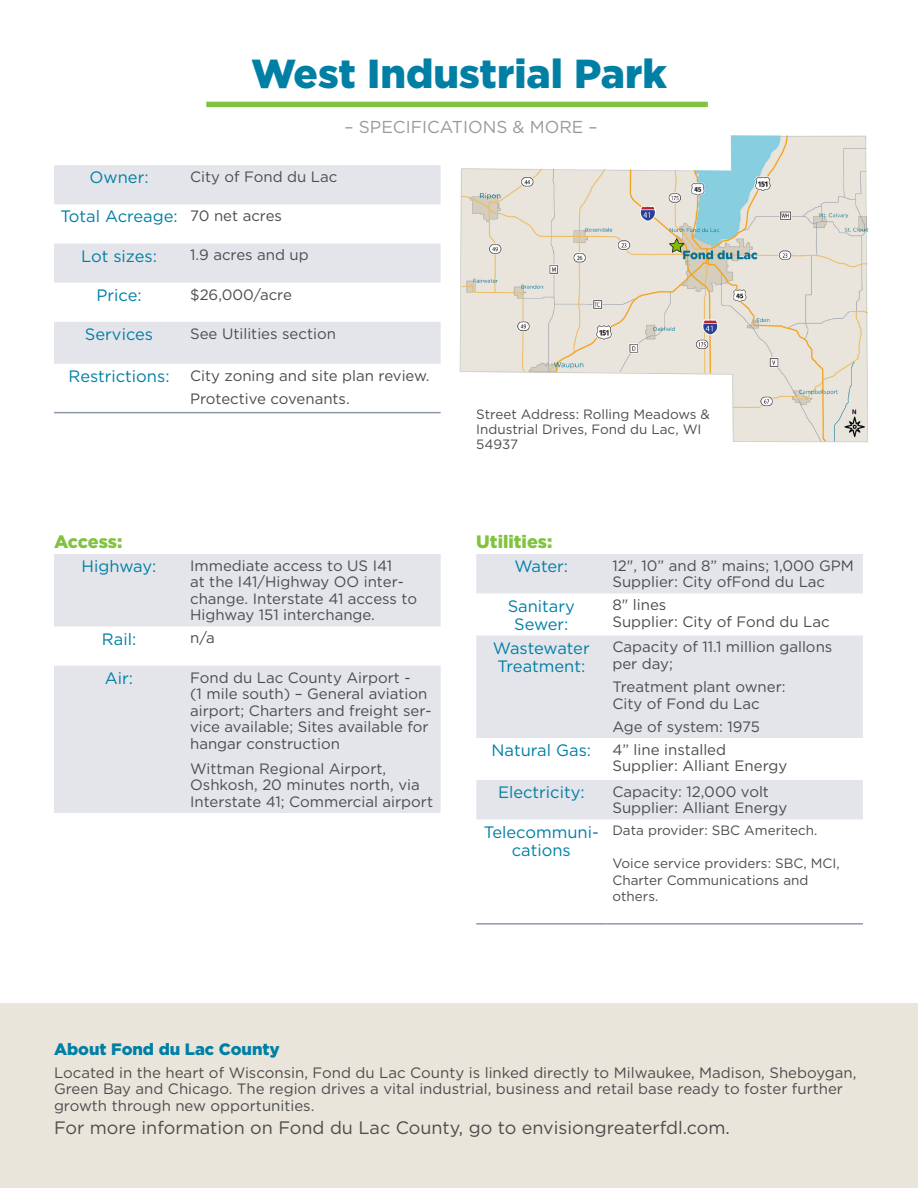
<style>
.page{position:relative;width:918px;height:1188px;background:#fff}
.page>*{position:absolute;margin:0;border:0;box-sizing:border-box;transform-origin:0 0}
.t1{font:900 40.5px "Gotham";color:#007fa5}
.t2{font:18px "Gotham";color:#4b4c4d}
.t3{font:900 18px "Gotham";color:#81c340}
.t4{font:17.25px "Gotham";color:#9a9a95}
.t5{font:16.5px/18px "Gotham";color:#007fa5}
.t6{font:900 16.5px "Gotham";color:#007fa5}
.t7{font:15px/16.5px "Gotham";color:#4b4c4d}
.t8{font:13.5px/16.5px "Gotham";color:#4b4c4d}
</style>
<div class="page">
<img style="left:402px;top:101px;width:467px;height:342px">
<div style="left:0;top:1003px;width:918px;height:185px;background:#e9e5db"></div>
<div style="left:206px;top:102px;width:502px;height:5px;background:#81c340"></div>
<svg style="left:54px;top:165px;width:387px;height:199px;fill:#e4e5ea"></svg>
<hr style="left:54px;top:412px;width:130px;height:1px;background:#8e96a9">
<hr style="left:184px;top:412px;width:257px;height:1px;background:#8e96a9">
<svg style="left:476px;top:554px;width:387px;height:265px;fill:#e4e5ea"></svg>
<hr style="left:476px;top:923px;width:130px;height:2px;background:#8e96a9">
<hr style="left:606px;top:923px;width:257px;height:2px;background:#8e96a9">
<svg style="left:54px;top:554px;width:387px;height:259px;fill:#e4e5ea"></svg>
<p class="t1" style="left:251px;top:50px;width:417px">West Industrial Park</p>
<p class="t4" style="left:345px;top:117px;width:255px">– SPECIFICATIONS &amp; MORE –</p>
<p class="t5" style="left:90px;top:168px;width:61px">Owner:</p>
<p class="t7" style="left:190px;top:168px;width:149px">City of Fond du Lac</p>
<p class="t5" style="left:60px;top:207px;width:119px">Total Acreage:</p>
<p class="t7" style="left:190px;top:208px;width:93px">70 net acres</p>
<p class="t5" style="left:81px;top:246px;width:77px">Lot sizes:</p>
<p class="t7" style="left:190px;top:247px;width:120px">1.9 acres and up</p>
<p class="t5" style="left:96px;top:286px;width:47px">Price:</p>
<p class="t7" style="left:190px;top:286px;width:103px">$26,000/acre</p>
<p class="t5" style="left:85px;top:325px;width:70px">Services</p>
<p class="t7" style="left:190px;top:325px;width:147px">See Utilities section</p>
<p class="t5" style="left:69px;top:367px;width:102px">Restrictions:</p>
<p class="t7" style="left:190px;top:367px;width:241px">City zoning and site plan review.</p>
<p class="t7" style="left:190px;top:390px;width:161px">Protective covenants.</p>
<p class="t8" style="left:476px;top:407px;width:235px;line-height:15px">Street Address: Rolling Meadows &amp;<br>Industrial Drives, Fond du Lac, WI<br>54937</p>
<p class="t3" style="left:54px;top:531px;width:70px">Access:</p>
<p class="t3" style="left:476px;top:531px;width:78px">Utilities:</p>
<p class="t5" style="left:82px;top:557px;width:76px">Highway:</p>
<p class="t7" style="left:190px;top:557px;width:228px">Immediate access to US I41<br>at the I41/Highway OO inter&shy;change. Interstate 41 access to<br>Highway 151 interchange.</p>
<p class="t5" style="left:102px;top:629px;width:36px">Rail:</p>
<p class="t7" style="left:190px;top:630px;width:26px">n/a</p>
<p class="t5" style="left:105px;top:669px;width:30px">Air:</p>
<p class="t7" style="left:190px;top:669px;width:222px">Fond du Lac County Airport -</p>
<p class="t7" style="left:190px;top:685px;width:243px">(1 mile south) – General aviation airport; Charters and freight ser&shy;vice available; Sites available for hangar construction</p>
<p class="t7" style="left:190px;top:760px;width:244px">Wittman Regional Airport,<br>Oshkosh, 20 minutes north, via<br>Interstate 41; Commercial airport</p>
<p class="t5" style="left:515px;top:557px;width:55px">Water:</p>
<p class="t7" style="left:612px;top:557px;width:243px">12", 10” and 8” mains; 1,000 GPM</p>
<p class="t7" style="left:612px;top:574px;width:214px">Supplier: City ofFond du Lac</p>
<p class="t5" style="left:508px;top:596px;width:69px">Sanitary</p>
<p class="t5" style="left:514px;top:614px;width:56px">Sewer:</p>
<p class="t7" style="left:612px;top:597px;width:219px">8" lines<br>Supplier: City of Fond du Lac</p>
<p class="t5" style="left:493px;top:638px;width:98px">Wastewater<br>Treatment:</p>
<p class="t7" style="left:612px;top:639px;width:221px">Capacity of 11.1 million gallons per day;</p>
<p class="t7" style="left:612px;top:678px;width:175px">Treatment plant owner:<br>City of Fond du Lac</p>
<p class="t7" style="left:612px;top:718px;width:149px">Age of system: 1975</p>
<p class="t5" style="left:492px;top:741px;width:101px">Natural Gas:</p>
<p class="t7" style="left:612px;top:741px;width:115px">4” line installed</p>
<p class="t7" style="left:612px;top:758px;width:176px">Supplier: Alliant Energy</p>
<p class="t5" style="left:498px;top:783px;width:88px">Electricity:</p>
<p class="t7" style="left:612px;top:783px;width:158px">Capacity: 12,000 volt</p>
<p class="t7" style="left:612px;top:800px;width:176px">Supplier: Alliant Energy</p>
<p class="t5" style="left:484px;top:822px;width:117px;text-align:center">Telecommuni&shy;cations</p>
<p class="t8" style="left:612px;top:822px;width:206px">Data provider: SBC Ameritech.</p>
<p class="t8" style="left:612px;top:855px;width:229px">Voice service providers: SBC, MCI,<br>Charter Communications and others.</p>
<p class="t6" style="left:54px;top:1039px;width:227px">About Fond du Lac County</p>
<p class="t7" style="left:54px;top:1064px;width:804px">Located in the heart of Wisconsin, Fond du Lac County is linked directly to Milwaukee, Madison, Sheboygan,<br>Green Bay and Chicago. The region drives a vital industrial, business and retail base ready to foster further growth through new opportunities.</p>
<p class="t2" style="left:54px;top:1118px;width:678px">For more information on Fond du Lac County, go to envisiongreaterfdl.com.</p>
</div>
